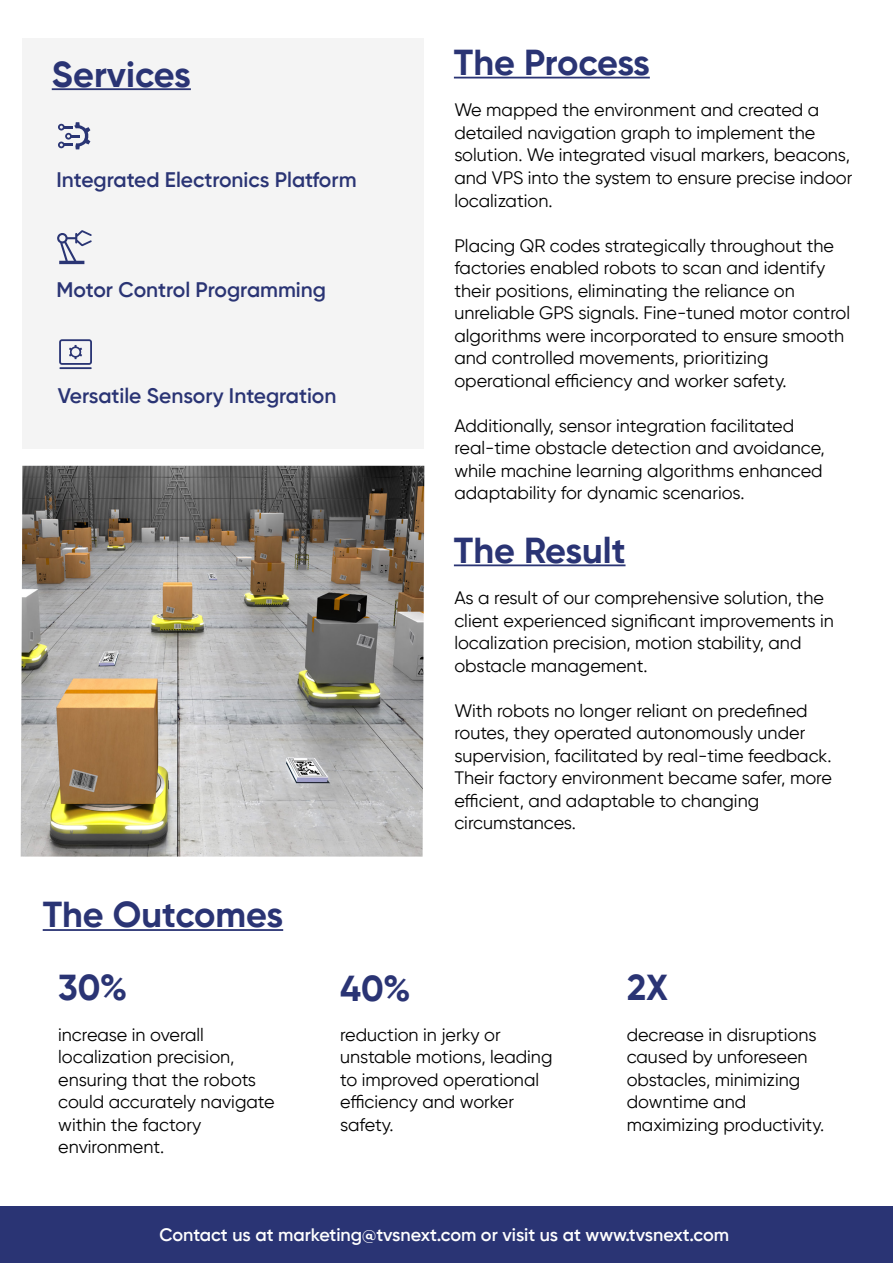
<style>
.page{position:relative;width:893px;height:1263px;background:#fff}
.page>*{position:absolute;margin:0;border:0;box-sizing:border-box;transform-origin:0 0}
.t1{font:700 36px/72.9px "Gilroy";color:#2a3474}
.t2{font:600 21px "Gilroy";color:#2a3474}
.t3{font:18px/22.5px "Gilroy";color:#000}
.t4{font:600 18px "Gilroy";color:#fefefe}
</style>
<div class="page">
<div style="left:23px;top:39px;width:401px;height:410px;background:#f4f4f4"></div>
<img style="left:21px;top:466px;width:403px;height:390px">
<hr style="left:454px;top:77px;width:196px;height:1px;background:#2a3474">
<hr style="left:52px;top:88px;width:139px;height:2px;background:#2a3474">
<hr style="left:454px;top:564px;width:171px;height:2px;background:#2a3474">
<hr style="left:43px;top:929px;width:240px;height:2px;background:#2a3474">
<div style="left:0;top:1206px;width:893px;height:57px;background:#2a3474"></div>
<svg style="left:59px;top:339px;width:33px;height:26px"></svg>
<hr style="left:59px;top:367px;width:33px;height:2px;background:#2a3574">
<svg style="left:57px;top:230px;width:35px;height:34px"></svg>
<svg style="left:58px;top:122px;width:32px;height:27px"></svg>
<h1 class="t1" style="left:52px;top:37px;width:141px">Services</h1>
<p class="t2" style="left:57px;top:167px;width:301px">Integrated Electronics Platform</p>
<p class="t2" style="left:57px;top:277px;width:271px">Motor Control Programming</p>
<p class="t2" style="left:58px;top:383px;width:280px">Versatile Sensory Integration</p>
<h1 class="t1" style="left:454px;top:26px;width:197px">The Process</h1>
<p class="t3" style="left:454px;top:99px;width:400px">We mapped the environment and created a detailed navigation graph to implement the solution. We integrated visual markers, beacons, and VPS into the system to ensure precise indoor localization.</p>
<p class="t3" style="left:454px;top:234px;width:397px">Placing QR codes strategically throughout the factories enabled robots to scan and identify their positions, eliminating the reliance on unreliable GPS signals. Fine-tuned motor control algorithms were incorporated to ensure smooth and controlled movements, prioritizing operational efficiency and worker safety.</p>
<p class="t3" style="left:454px;top:414px;width:372px">Additionally, sensor integration facilitated real-time obstacle detection and avoidance, while machine learning algorithms enhanced adaptability for dynamic scenarios.</p>
<h1 class="t1" style="left:454px;top:513px;width:173px">The Result</h1>
<p class="t3" style="left:454px;top:586px;width:381px">As a result of our comprehensive solution, the client experienced significant improvements in localization precision, motion stability, and obstacle management.</p>
<p class="t3" style="left:454px;top:699px;width:379px">With robots no longer reliant on predefined routes, they operated autonomously under supervision, facilitated by real-time feedback.<br>Their factory environment became safer, more efficient, and adaptable to changing circumstances.</p>
<h1 class="t1" style="left:58px;top:878px;width:226px;text-indent:-15px">The Outcomes<br>30%</h1>
<h1 class="t1" style="left:340px;top:951px;width:72px">40%</h1>
<h1 class="t1" style="left:627px;top:951px;width:43px">2X</h1>
<p class="t3" style="left:58px;top:1023px;width:218px">increase in overall localization precision, ensuring that the robots could accurately navigate within the factory environment.</p>
<p class="t3" style="left:340px;top:1023px;width:214px">reduction in jerky or unstable motions, leading to improved operational efficiency and worker safety.</p>
<p class="t3" style="left:627px;top:1023px;width:199px">decrease in disruptions caused by unforeseen obstacles, minimizing downtime and maximizing productivity.</p>
<p class="t4" style="left:159px;top:1223px;width:571px">Contact us at marketing@tvsnext.com or visit us at www.tvsnext.com</p>
</div>
